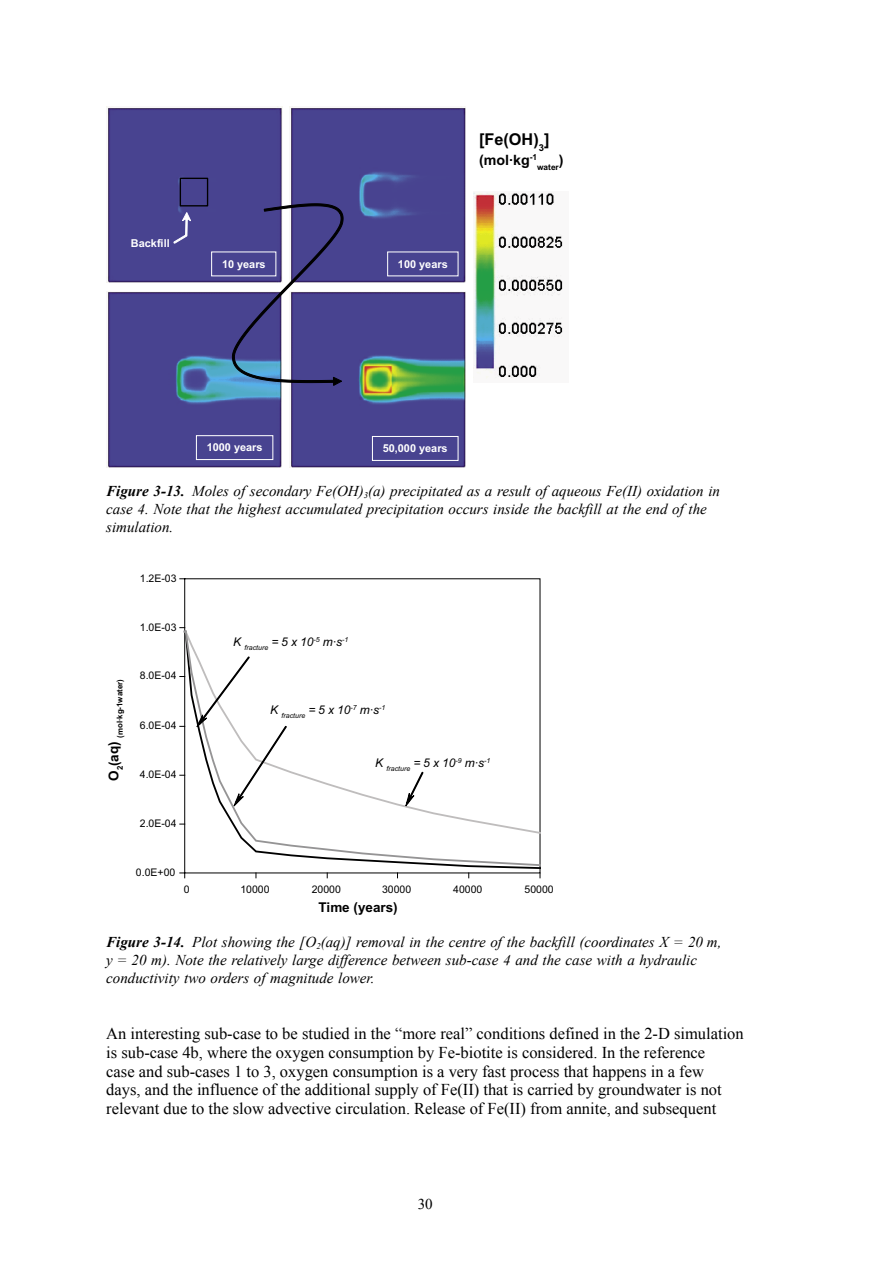
<style>
.page{position:relative;width:893px;height:1263px;background:#fff}
.page>*{position:absolute;margin:0;border:0;box-sizing:border-box;transform-origin:0 0}
.t1{font:16.5px/18.8px "Times New Roman";color:#000}
.t2{font:700 16.35px "Arial";color:#000}
.t3{font:italic 15px/18px "Times New Roman";color:#000}
.t4{font:15px "Times New Roman";color:#000}
.t5{font:700 14.25px "Arial";color:#000}
.t6{font:700 13.5px "Arial";color:#000}
.t7{font:700 10.95px "Arial";color:#fff}
.t8{font:10.5px "Arial";color:#000}
.t9{font:700 8.25px "Arial";color:#000}
.t10{font:700 7.8px "Arial";letter-spacing:-.01em;color:#000}
.t11{font:italic 7.05px "Arial";color:#000}
.s1{font-weight:700}
</style>
<div class="page">
<img style="left:106px;top:106px;width:176px;height:177px">
<img style="left:290px;top:106px;width:175px;height:177px">
<img style="left:290px;top:291px;width:175px;height:176px">
<img style="left:106px;top:291px;width:176px;height:176px">
<svg style="left:195px;top:251px;width:264px;height:210px"></svg>
<div style="left:180px;top:178px;width:28px;height:28px;border:1px solid #000"></div>
<svg style="left:174px;top:203px;width:17px;height:40px"></svg>
<img style="left:474px;top:192px;width:89px;height:187px">
<svg style="left:232px;top:204px;width:113px;height:182px"></svg>
<svg style="left:183px;top:630px;width:358px;height:237px"></svg>
<svg style="left:194px;top:656px;width:93px;height:154px"></svg>
<svg style="left:404px;top:771px;width:20px;height:39px"></svg>
<p class="t7" style="left:131px;top:236px;width:40px">Backfill</p>
<p class="t2" style="left:479px;top:129px;width:72px">[Fe(OH)<sub>3</sub>]</p>
<p class="t5" style="left:479px;top:150px;width:60px">(mol·kg<sup>-1</sup></p>
<p class="t9" style="left:537px;top:161px;width:28px">water<sup>)</sup></p>
<p class="t7" style="left:222px;top:257px;width:45px">10 years</p>
<p class="t7" style="left:398px;top:257px;width:51px">100 years</p>
<p class="t7" style="left:207px;top:440px;width:57px">1000 years</p>
<p class="t7" style="left:383px;top:441px;width:66px">50,000 years</p>
<p class="t3" style="left:106px;top:481px;width:615px"><span class="s1">Figure 3‑13.</span> Moles of secondary Fe(OH)<sub>3</sub>(a) precipitated as a result of aqueous Fe(II) oxidation in case 4. Note that the highest accumulated precipitation occurs inside the backfill at the end of the simulation.</p>
<p class="t8" style="left:140px;top:571px;width:38px">1.2E-03</p>
<p class="t8" style="left:140px;top:620px;width:38px">1.0E-03</p>
<p class="t10" style="left:115px;top:781px;width:103px;rotate:-90deg"><sup>O</sup>2<sup>(aq)</sup> (mol·kg-1water)</p>
<p class="t8" style="left:140px;top:669px;width:38px">8.0E-04</p>
<p class="t8" style="left:140px;top:719px;width:38px">6.0E-04</p>
<p class="t8" style="left:140px;top:767px;width:38px">4.0E-04</p>
<p class="t8" style="left:140px;top:816px;width:38px">2.0E-04</p>
<p class="t11" style="left:233px;top:643px;width:117px"><sup>K</sup> fracture <sup>=</sup> <sup>5</sup> <sup>x</sup> <sup>10</sup>-5 <sup>m·s</sup>-1</p>
<p class="t11" style="left:270px;top:711px;width:117px"><sup>K</sup> fracture <sup>=</sup> <sup>5</sup> <sup>x</sup> <sup>10</sup>-7 <sup>m·s</sup>-1</p>
<p class="t11" style="left:375px;top:764px;width:117px"><sup>K</sup> fracture <sup>=</sup> <sup>5</sup> <sup>x</sup> <sup>10</sup>-9 <sup>m·s</sup>-1</p>
<p class="t8" style="left:136px;top:865px;width:41px">0.0E+00</p>
<p class="t8" style="left:184px;top:883px;width:7px">0</p>
<p class="t8" style="left:240px;top:883px;width:31px">10000</p>
<p class="t8" style="left:312px;top:883px;width:31px">20000</p>
<p class="t8" style="left:382px;top:883px;width:31px">30000</p>
<p class="t8" style="left:453px;top:883px;width:31px">40000</p>
<p class="t8" style="left:525px;top:883px;width:31px">50000</p>
<p class="t6" style="left:318px;top:898px;width:81px">Time (years)</p>
<p class="t3" style="left:106px;top:932px;width:617px"><span class="s1">Figure 3‑14.</span> Plot showing the [O<sub>2</sub>(aq)] removal in the centre of the backfill (coordinates X = 20 m, y = 20 m). Note the relatively large difference between sub-case 4 and the case with a hydraulic conductivity two orders of magnitude lower.</p>
<p class="t1" style="left:106px;top:1024px;width:639px">An interesting sub-case to be studied in the “more real” conditions defined in the 2-D simulation is sub-case 4b, where the oxygen consumption by Fe-biotite is considered. In the reference<br>case and sub-cases 1 to 3, oxygen consumption is a very fast process that happens in a few<br>days, and the influence of the additional supply of Fe(II) that is carried by groundwater is not relevant due to the slow advective circulation. Release of Fe(II) from annite, and subsequent</p>
<p class="t4" style="left:418px;top:1194px;width:17px">30</p>
</div>
